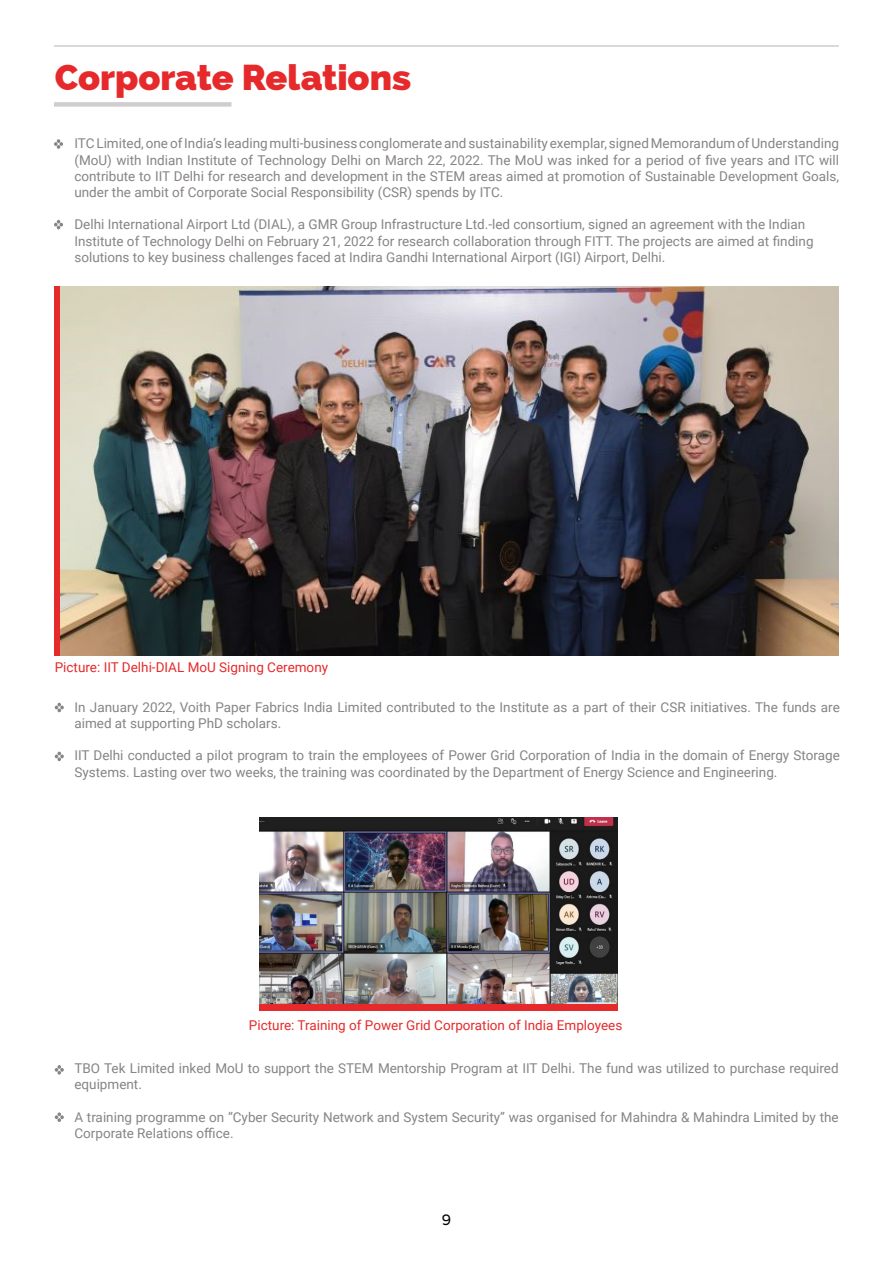
<style>
.page{position:relative;width:893px;height:1263px;background:#fff}
.page>*{position:absolute;margin:0;border:0;box-sizing:border-box;transform-origin:0 0}
.t1{font:800 36px "Raleway";color:#e62a2b}
.t2{font:15px "Varela";color:#000}
.t3{font:13.5px/16.2px "Roboto";color:#878483}
.t4{font:13.5px "Roboto";color:#e62a2b}
</style>
<div class="page">
<hr style="left:54px;top:45px;width:785px;height:2px;background:#d0cecd">
<div style="left:54px;top:102px;width:177px;height:5px;background:#d0cecd"></div>
<img style="left:60px;top:287px;width:779px;height:369px">
<div style="left:260px;top:817px;width:358px;height:194px;background:#e62a2b"></div>
<img style="left:260px;top:817px;width:358px;height:186px">
<svg style="left:54px;top:139px;width:9px;height:10px"></svg>
<svg style="left:54px;top:220px;width:9px;height:9px"></svg>
<svg style="left:55px;top:703px;width:9px;height:9px"></svg>
<svg style="left:55px;top:752px;width:9px;height:9px"></svg>
<svg style="left:55px;top:1065px;width:9px;height:9px"></svg>
<svg style="left:55px;top:1112px;width:9px;height:10px"></svg>
<h1 class="t1" style="left:55px;top:56px;width:358px">Corporate Relations</h1>
<p class="t3" style="left:74px;top:135px;width:766px;text-align:justify">ITC Limited, one of India’s leading multi-business conglomerate and sustainability exemplar, signed Memorandum of Understanding (MoU) with Indian Institute of Technology Delhi on March 22, 2022. The MoU was inked for a period of five years and ITC will contribute to IIT Delhi for research and development in the STEM areas aimed at promotion of Sustainable Development Goals, under the ambit of Corporate Social Responsibility (CSR) spends by ITC.</p>
<p class="t3" style="left:74px;top:216px;width:741px">Delhi International Airport Ltd (DIAL), a GMR Group Infrastructure Ltd.-led consortium, signed an agreement with the Indian<br>Institute of Technology Delhi on February 21, 2022 for research collaboration through FITT. The projects are aimed at finding solutions to key business challenges faced at Indira Gandhi International Airport (IGI) Airport, Delhi.</p>
<p class="t4" style="left:55px;top:657px;width:275px">Picture: IIT Delhi-DIAL MoU Signing Ceremony</p>
<p class="t3" style="left:74px;top:698px;width:767px">In January 2022, Voith Paper Fabrics India Limited contributed to the Institute as a part of their CSR initiatives. The funds are aimed at supporting PhD scholars.</p>
<p class="t3" style="left:74px;top:747px;width:767px">IIT Delhi conducted a pilot program to train the employees of Power Grid Corporation of India in the domain of Energy Storage<br>Systems. Lasting over two weeks, the training was coordinated by the Department of Energy Science and Engineering.</p>
<p class="t4" style="left:249px;top:1015px;width:375px">Picture: Training of Power Grid Corporation of India Employees</p>
<p class="t3" style="left:74px;top:1060px;width:766px">TBO Tek Limited inked MoU to support the STEM Mentorship Program at IIT Delhi. The fund was utilized to purchase required equipment.</p>
<p class="t3" style="left:74px;top:1108px;width:766px">A training programme on “Cyber Security Network and System Security” was organised for Mahindra &amp; Mahindra Limited by the<br>Corporate Relations office.</p>
<p class="t2" style="left:442px;top:1210px;width:11px">9</p>
</div>
